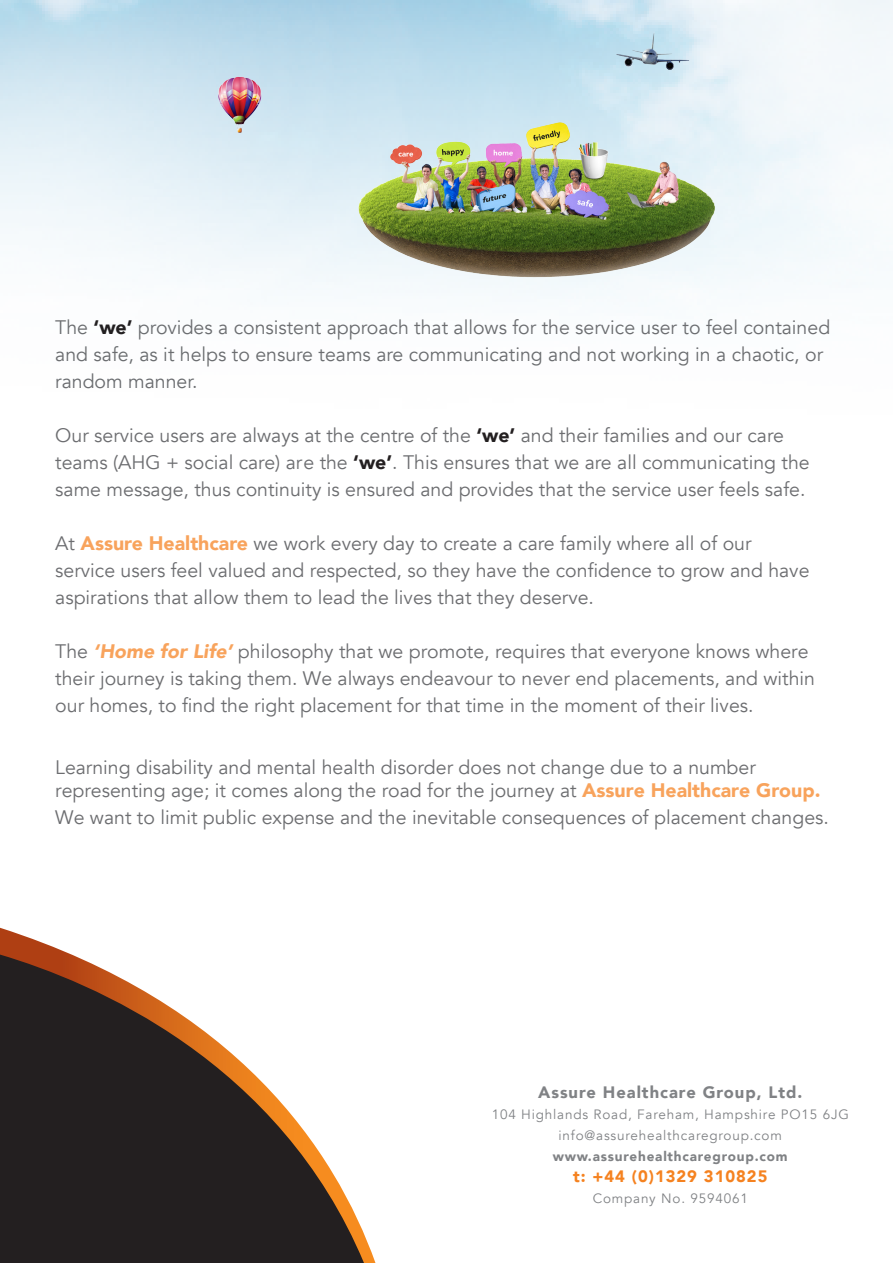
<style>
.page{position:relative;width:893px;height:1263px;background:#fff}
.page>*{position:absolute;margin:0;border:0;box-sizing:border-box;transform-origin:0 0}
.t1{font:19.5px/27px "Avenir";color:#6c6d70}
.t2{font:900 16.5px "Avenir";letter-spacing:.06em;color:#808285}
.t3{font:900 16.5px "Avenir";letter-spacing:.06em;color:#f58220}
.t4{font:13.5px/21px "Avenir";letter-spacing:.06em;color:#808285;text-align:center}
.t5{font:900 13.5px "Avenir";letter-spacing:.06em;color:#808285}
.s1{font-weight:900;color:#231f20}
.s2{font-weight:900;color:#f8a35c}
.s3{font-weight:900;font-style:italic;color:#f8a35c}
</style>
<div class="page">
<svg style="left:0;top:928px;width:375px;height:335px"></svg>
<img style="left:211px;top:77px;width:56px;height:56px">
<img style="left:327px;top:0;width:412px;height:309px">
<p class="t1" style="left:55px;top:315px;width:776px">The <span class="s1">‘we’</span> provides a consistent approach that allows for the service user to feel contained and safe, as it helps to ensure teams are communicating and not working in a chaotic, or random manner.</p>
<p class="t1" style="left:55px;top:423px;width:756px">Our service users are always at the centre of the <span class="s1">‘we’</span> and their families and our care teams (AHG + social care) are the <span class="s1">‘we’</span>. This ensures that we are all communicating the same message, thus continuity is ensured and provides that the service user feels safe.</p>
<p class="t1" style="left:55px;top:531px;width:756px">At <span class="s2">Assure Healthcare</span> we work every day to create a care family where all of our service users feel valued and respected, so they have the confidence to grow and have aspirations that allow them to lead the lives that they deserve.</p>
<p class="t1" style="left:55px;top:639px;width:761px">The <span class="s3">‘Home for Life’</span> philosophy that we promote, requires that everyone knows where their journey is taking them. We always endeavour to never end placements, and within our homes, to find the right placement for that time in the moment of their lives.</p>
<p class="t1" style="left:55px;top:756px;width:767px;line-height:23.4px">Learning disability and mental health disorder does not change due to a number representing age; it comes along the road for the journey at <span class="s2">Assure Healthcare Group.</span></p>
<p class="t1" style="left:55px;top:804px;width:775px">We want to limit public expense and the inevitable consequences of placement changes.</p>
<p class="t2" style="left:538px;top:1081px;width:266px">Assure Healthcare Group, Ltd.</p>
<p class="t4" style="left:492px;top:1104px;width:359px">104 Highlands Road, Fareham, Hampshire PO15 6JG info@assurehealthcaregroup.com</p>
<p class="t5" style="left:553px;top:1147px;width:236px">www.assurehealthcaregroup.com</p>
<p class="t3" style="left:573px;top:1165px;width:196px">t: +44 (0)1329 310825</p>
<p class="t4" style="left:593px;top:1188px;width:157px">Company No. 9594061</p>
</div>
